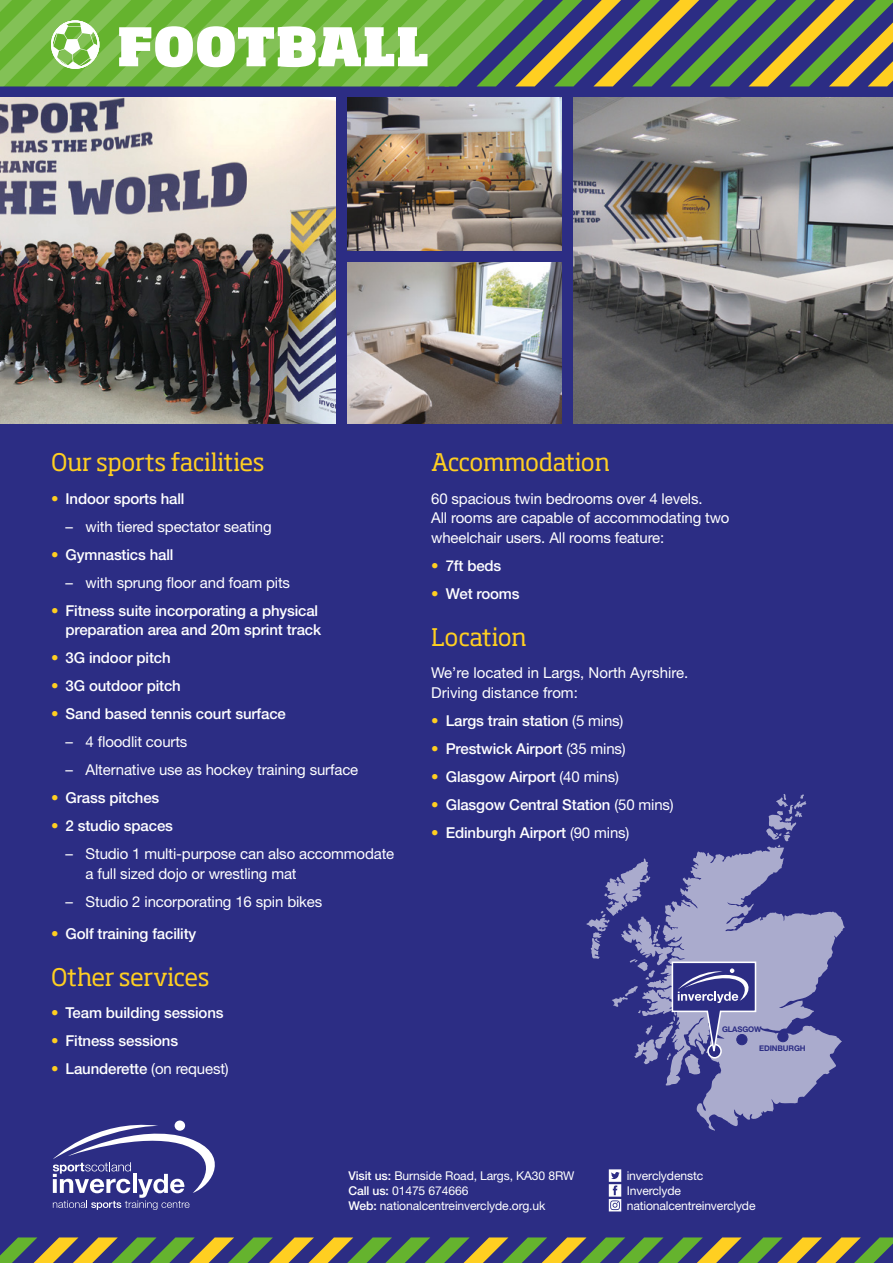
<style>
.page{position:relative;width:893px;height:1263px;background:#2c2d84}
.page>*{position:absolute;margin:0;border:0;box-sizing:border-box;transform-origin:0 0}
.t1{font:800 52.5px "Soho Std";letter-spacing:.005em;color:#fff}
.t2{font:24px "Soho Std";letter-spacing:-.015em;color:#ffcf21}
.t3{font:500 15px/19.5px "Helvetica Neue";letter-spacing:-.01em;color:#fff;text-align:right}
.t4{font:15px/19.5px "Helvetica Neue";letter-spacing:-.01em;color:#fff}
.t5{font:12.15px/14.9px "Helvetica Neue";letter-spacing:-.01em;color:#fff}
.t6{font:700 7.8px "Helvetica Neue";letter-spacing:-.02em;color:#2c2d84}
.s1{color:#ffcf21}
.s2{font-weight:400}
.s3{font-weight:500}
</style>
<div class="page">
<svg style="left:0;top:1237px;width:893px;height:26px"></svg>
<svg style="left:0;top:0;width:893px;height:87px"></svg>
<img style="left:573px;top:97px;width:320px;height:326px">
<img style="left:0;top:97px;width:336px;height:326px">
<img style="left:347px;top:97px;width:215px;height:153px">
<img style="left:347px;top:262px;width:215px;height:161px">
<svg style="left:609px;top:1169px;width:12px;height:42px"></svg>
<svg style="left:53px;top:1120px;width:162px;height:90px"></svg>
<svg style="left:586px;top:794px;width:259px;height:337px"></svg>
<div style="left:778px;top:1031px;width:10px;height:11px;background:#2c2d84;border-radius:50%"></div>
<div style="left:777px;top:1031px;width:11px;height:11px;border:1px solid #2c2d84;border-radius:50%"></div>
<svg style="left:671px;top:961px;width:86px;height:99px"></svg>
<p class="t1" style="left:117px;top:12px;width:313px">FOOTBALL</p>
<p class="t2" style="left:51px;top:447px;width:215px">Our sports facilities</p>
<p class="t3" style="left:51px;top:488px;width:135px"><span class="s1">•</span> Indoor sports hall</p>
<p class="t4" style="left:66px;top:516px;width:208px">– with tiered spectator seating</p>
<p class="t3" style="left:51px;top:544px;width:124px"><span class="s1">•</span> Gymnastics hall</p>
<p class="t4" style="left:66px;top:572px;width:226px">– with sprung floor and foam pits</p>
<p class="t3" style="left:51px;top:600px;width:272px"><span class="s1">•</span> Fitness suite incorporating a physical preparation area and 20m sprint track</p>
<p class="t3" style="left:51px;top:648px;width:121px"><span class="s1">•</span> 3G indoor pitch</p>
<p class="t3" style="left:51px;top:676px;width:131px"><span class="s1">•</span> 3G outdoor pitch</p>
<p class="t3" style="left:51px;top:704px;width:236px"><span class="s1">•</span> Sand based tennis court surface</p>
<p class="t4" style="left:66px;top:732px;width:123px">– 4 floodlit courts</p>
<p class="t4" style="left:66px;top:760px;width:294px">– Alternative use as hockey training surface</p>
<p class="t3" style="left:51px;top:788px;width:110px"><span class="s1">•</span> Grass pitches</p>
<p class="t3" style="left:51px;top:816px;width:123px"><span class="s1">•</span> 2 studio spaces</p>
<p class="t4" style="left:86px;top:844px;width:310px;text-indent:-20px">– Studio 1 multi-purpose can also accommodate a full sized dojo or wrestling mat</p>
<p class="t4" style="left:66px;top:891px;width:258px">– Studio 2 incorporating 16 spin bikes</p>
<p class="t3" style="left:51px;top:924px;width:147px"><span class="s1">•</span> Golf training facility</p>
<p class="t2" style="left:51px;top:962px;width:160px">Other services</p>
<p class="t3" style="left:51px;top:1003px;width:174px"><span class="s1">•</span> Team building sessions</p>
<p class="t3" style="left:51px;top:1031px;width:129px"><span class="s1">•</span> Fitness sessions</p>
<p class="t3" style="left:51px;top:1059px;width:179px"><span class="s1">•</span> Launderette <span class="s2">(on request)</span></p>
<p class="t2" style="left:431px;top:447px;width:180px">Accommodation</p>
<p class="t4" style="left:431px;top:488px;width:300px">60 spacious twin bedrooms over 4 levels.<br>All rooms are capable of accommodating two wheelchair users. All rooms feature:</p>
<p class="t3" style="left:431px;top:555px;width:72px"><span class="s1">•</span> 7ft beds</p>
<p class="t3" style="left:431px;top:583px;width:90px"><span class="s1">•</span> Wet rooms</p>
<p class="t2" style="left:431px;top:622px;width:97px">Location</p>
<p class="t4" style="left:431px;top:663px;width:259px">We’re located in Largs, North Ayrshire.<br>Driving distance from:</p>
<p class="t3" style="left:431px;top:710px;width:194px"><span class="s1">•</span> Largs train station <span class="s2">(5 mins)</span></p>
<p class="t3" style="left:431px;top:738px;width:196px"><span class="s1">•</span> Prestwick Airport <span class="s2">(35 mins)</span></p>
<p class="t3" style="left:431px;top:766px;width:189px"><span class="s1">•</span> Glasgow Airport <span class="s2">(40 mins)</span></p>
<p class="t3" style="left:431px;top:794px;width:244px"><span class="s1">•</span> Glasgow Central Station <span class="s2">(50 mins)</span></p>
<p class="t3" style="left:431px;top:822px;width:200px"><span class="s1">•</span> Edinburgh Airport <span class="s2">(90 mins)</span></p>
<p class="t6" style="left:722px;top:1024px;width:41px">GLASGOW</p>
<p class="t6" style="left:759px;top:1044px;width:48px">EDINBURGH</p>
<p class="t5" style="left:348px;top:1168px;width:227px"><span class="s3">Visit us:</span> Burnside Road, Largs, KA30 8RW</p>
<p class="t5" style="left:348px;top:1183px;width:199px"><span class="s3">Call us:</span> 01475 674666<br><span class="s3">Web:</span> nationalcentreinverclyde.org.uk</p>
<p class="t5" style="left:627px;top:1168px;width:78px">inverclydenstc</p>
<p class="t5" style="left:627px;top:1183px;width:56px">Inverclyde</p>
<p class="t5" style="left:627px;top:1198px;width:130px">nationalcentreinverclyde</p>
</div>
